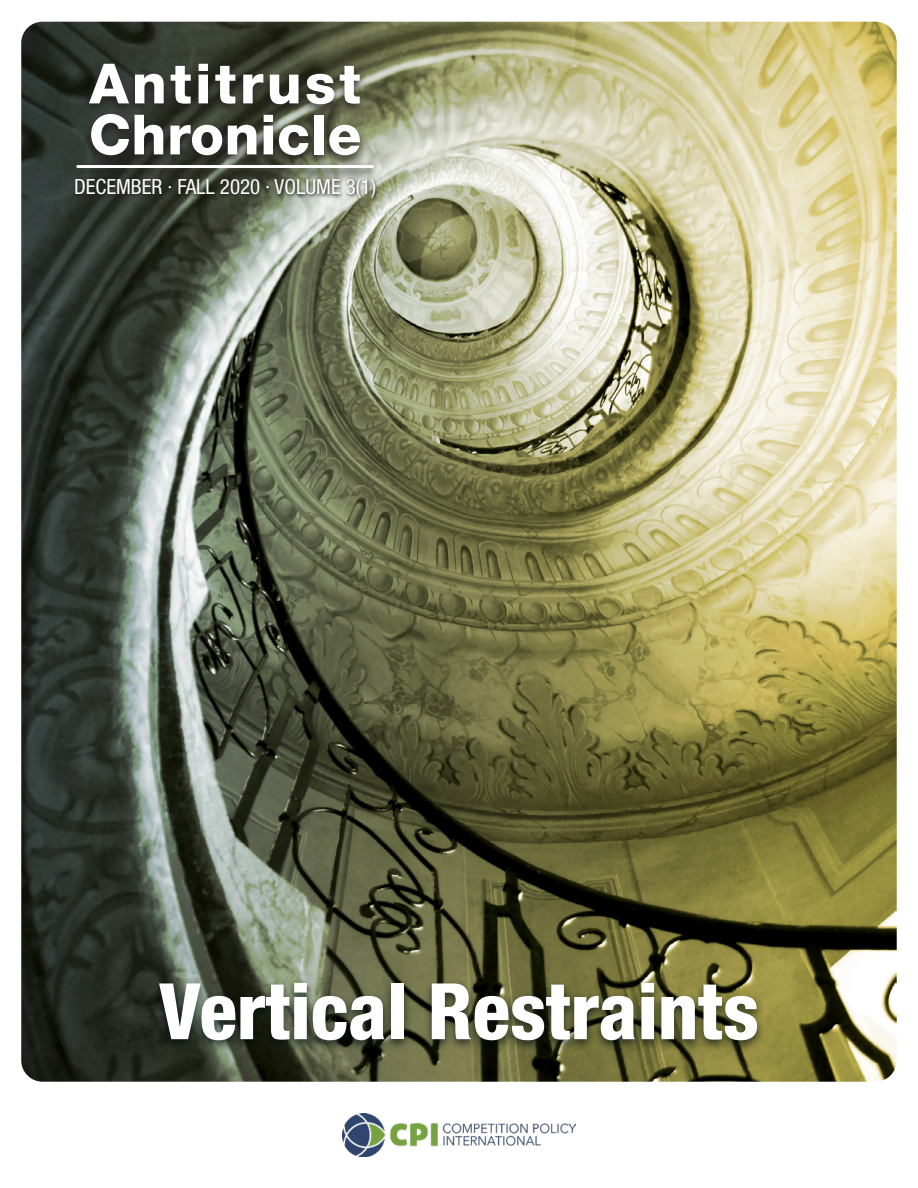
<style>
.page{position:relative;width:918px;height:1188px;background:#fff}
.page>*{position:absolute;margin:0;border:0;box-sizing:border-box;transform-origin:0 0}
.t1{font:800 condensed 78px "Helvetica Neue LT Std";color:#fff}
.t2{font:800 55.5px "Helvetica Neue LT Std";letter-spacing:.06em;color:#fff}
.t3{font:800 55.5px "Helvetica Neue LT Std";letter-spacing:.01em;color:#fff}
.t4{font:condensed 21px "Helvetica Neue LT Std";color:#fff}
</style>
<div class="page">
<img style="left:21px;top:22px;width:876px;height:1060px">
<div style="left:150px;top:978px;width:616px;height:75px;background:#000f11;opacity:.75"></div>
<svg style="left:81px;top:59px;width:288px;height:101px"></svg>
<svg style="left:72px;top:181px;width:306px;height:22px"></svg>
<svg style="left:68px;top:160px;width:314px;height:21px"></svg>
<hr style="left:76px;top:165px;width:298px;height:3px;background:#fff;border-radius:2px">
<img style="left:343px;top:1114px;width:232px;height:42px">
<p class="t2" style="left:89px;top:51px;width:273px">Antitrust</p>
<p class="t3" style="left:89px;top:102px;width:274px">Chronicle</p>
<p class="t4" style="left:74px;top:174px;width:303px">DECEMBER · FALL 2020 · VOLUME 3(1)</p>
<p class="t1" style="left:159px;top:963px;width:602px">Vertical Restraints</p>
</div>
